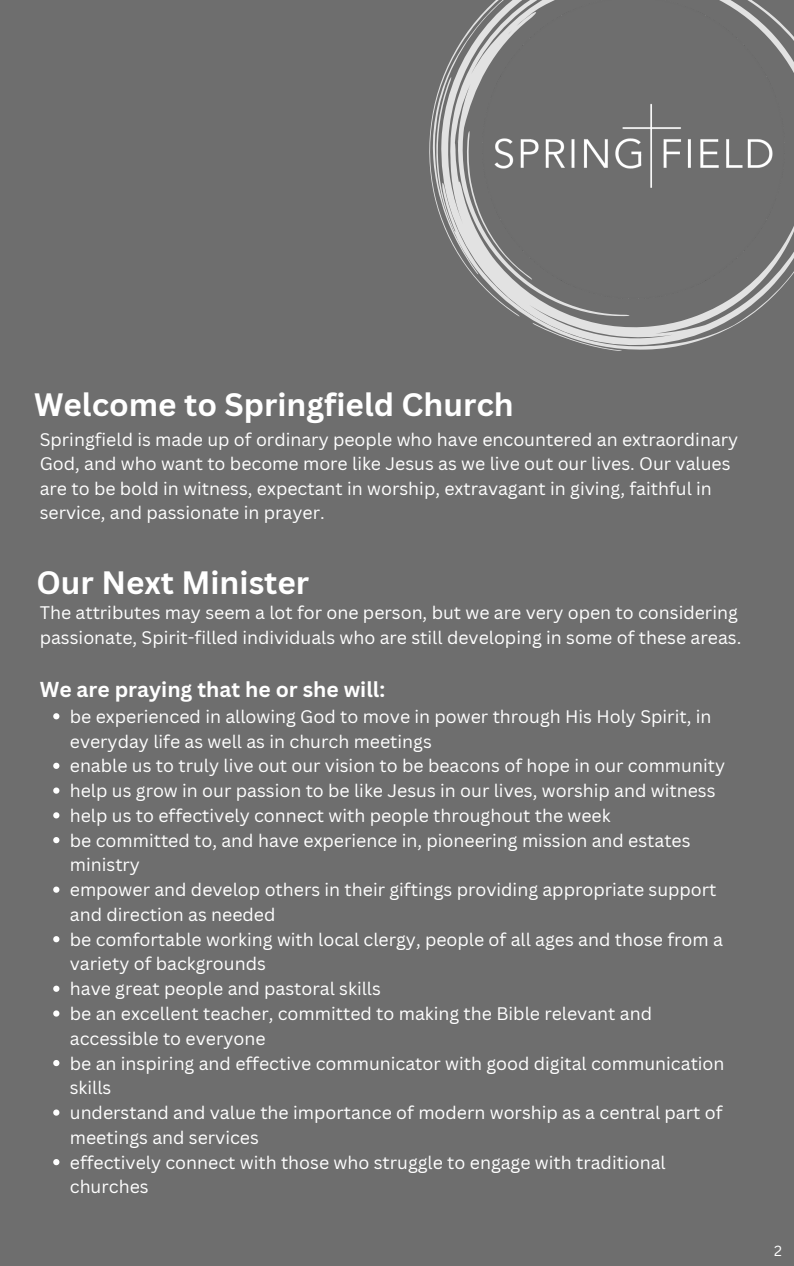
<style>
.page{position:relative;width:794px;height:1266px;background:#fff}
.page>*{position:absolute;margin:0;border:0;box-sizing:border-box;transform-origin:0 0}
.t1{font:700 31.5px "Canva Sans";color:#fff}
.t2{font:700 21px "Canva Sans";color:#fff}
.t3{font:17.7px/24.8px "Canva Sans";color:#fff}
.t4{font:14.25px "Canva Sans";color:#fff}
</style>
<div class="page">
<div style="left:0;top:0;width:793px;height:1266px;background:#6e6e6e"></div>
<svg style="left:751px;top:0;width:42px;height:71px"></svg>
<svg style="left:443px;top:0;width:112px;height:77px"></svg>
<svg style="left:432px;top:77px;width:361px;height:273px"></svg>
<svg style="left:53px;top:713px;width:6px;height:6px"></svg>
<svg style="left:53px;top:763px;width:6px;height:6px"></svg>
<svg style="left:53px;top:787px;width:6px;height:6px"></svg>
<svg style="left:53px;top:812px;width:6px;height:6px"></svg>
<svg style="left:53px;top:837px;width:6px;height:6px"></svg>
<svg style="left:53px;top:886px;width:6px;height:7px"></svg>
<svg style="left:53px;top:936px;width:6px;height:6px"></svg>
<svg style="left:53px;top:985px;width:6px;height:7px"></svg>
<svg style="left:53px;top:1010px;width:6px;height:6px"></svg>
<svg style="left:53px;top:1060px;width:6px;height:6px"></svg>
<svg style="left:53px;top:1109px;width:6px;height:6px"></svg>
<svg style="left:53px;top:1159px;width:6px;height:6px"></svg>
<h1 class="t1" style="left:34px;top:382px;width:481px">Welcome to Springfield Church</h1>
<p class="t3" style="left:40px;top:427px;width:699px;line-height:24.5px">Springfield is made up of ordinary people who have encountered an extraordinary God, and who want to become more like Jesus as we live out our lives. Our values are to be bold in witness, expectant in worship, extravagant in giving, faithful in service, and passionate in prayer.</p>
<h1 class="t1" style="left:36px;top:560px;width:274px">Our Next Minister</h1>
<p class="t3" style="left:40px;top:600px;width:702px">The attributes may seem a lot for one person, but we are very open to considering passionate, Spirit-filled individuals who are still developing in some of these areas.</p>
<p class="t2" style="left:40px;top:675px;width:347px">We are praying that he or she will:</p>
<p class="t3" style="left:70px;top:703px;width:656px">be experienced in allowing God to move in power through His Holy Spirit, in everyday life as well as in church meetings<br>enable us to truly live out our vision to be beacons of hope in our community help us grow in our passion to be like Jesus in our lives, worship and witness help us to effectively connect with people throughout the week<br>be committed to, and have experience in, pioneering mission and estates ministry<br>empower and develop others in their giftings providing appropriate support and direction as needed<br>be comfortable working with local clergy, people of all ages and those from a variety of backgrounds<br>have great people and pastoral skills<br>be an excellent teacher, committed to making the Bible relevant and accessible to everyone<br>be an inspiring and effective communicator with good digital communication skills<br>understand and value the importance of modern worship as a central part of meetings and services<br>effectively connect with those who struggle to engage with traditional churches</p>
<p class="t4" style="left:773px;top:1240px;width:9px">2</p>
</div>
